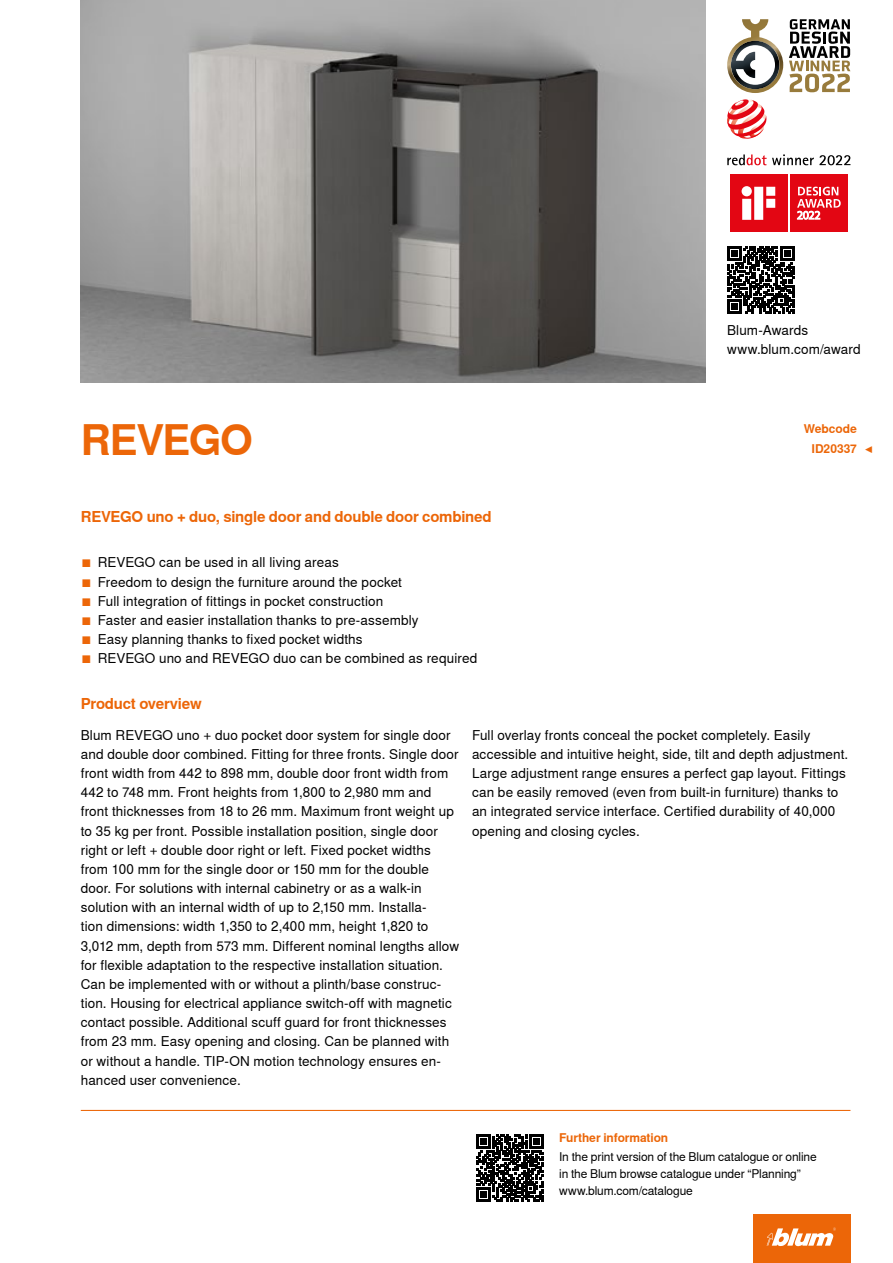
<style>
.page{position:relative;width:893px;height:1263px;background:#fff}
.page>*{position:absolute;margin:0;border:0;box-sizing:border-box;transform-origin:0 0}
.CB_AF_Ueber_Tit2{font:700 42px "Nimbus Sans Global";letter-spacing:-.03em;color:#ec6608}
.CB_AF_Ueber_Ber1o_li{font:700 15px "Nimbus Sans Global";letter-spacing:-.015em;color:#ec6608}
.CB_AF_FliesIMG_li{font:13.5px/19.2px "Nimbus Sans Global";letter-spacing:.01em;color:#000}
.CB_AF_Bes_IMG9{font:13.5px "Nimbus Sans Global";letter-spacing:.01em;color:#000}
.CB_AF_Fliess_li{font:12px "Nimbus Sans Global";letter-spacing:-.01em;color:#000}
.CB_AF_Ueber_Ber2o_li{font:700 12px "Nimbus Sans Global";letter-spacing:-.01em;color:#ec6608}
.CB_AF_Ueber_Ber2o_re{font:700 12px "Nimbus Sans Global";letter-spacing:-.005em;color:#ec6608}
.s1{color:#ec6608}
</style>
<div class="page">
<img style="left:81px;top:0;width:625px;height:383px">
<svg style="left:727px;top:19px;width:56px;height:74px"></svg>
<svg style="left:789px;top:19px;width:61px;height:73px"></svg>
<svg style="left:727px;top:99px;width:39px;height:40px"></svg>
<svg style="left:727px;top:154px;width:123px;height:11px"></svg>
<svg style="left:730px;top:174px;width:118px;height:58px"></svg>
<div style="left:730px;top:175px;width:57px;height:57px;background:#e30613"></div>
<svg style="left:742px;top:186px;width:33px;height:34px"></svg>
<div style="left:790px;top:175px;width:57px;height:57px;background:#e30613"></div>
<svg style="left:797px;top:187px;width:44px;height:33px"></svg>
<div style="left:753px;top:1214px;width:97px;height:49px;background:#ec6608"></div>
<svg style="left:767px;top:1227px;width:69px;height:19px"></svg>
<svg style="left:727px;top:246px;width:67px;height:68px"></svg>
<hr style="left:81px;top:1110px;width:769px;height:1px;background:#ec6608">
<svg style="left:476px;top:1134px;width:67px;height:67px"></svg>
<p class="CB_AF_Ueber_Tit2" style="left:81px;top:416px;width:174px">REVEGO</p>
<p class="CB_AF_Ueber_Ber1o_li" style="left:81px;top:508px;width:412px">REVEGO uno + duo, single door and double door combined</p>
<p class="CB_AF_Bes_IMG9" style="left:81px;top:555px;width:260px"><span class="s1">■</span> REVEGO can be used in all living areas</p>
<p class="CB_AF_Bes_IMG9" style="left:81px;top:574px;width:323px"><span class="s1">■</span> Freedom to design the furniture around the pocket</p>
<p class="CB_AF_Bes_IMG9" style="left:81px;top:593px;width:304px"><span class="s1">■</span> Full integration of fittings in pocket construction</p>
<p class="CB_AF_Bes_IMG9" style="left:81px;top:612px;width:339px"><span class="s1">■</span> Faster and easier installation thanks to pre-assembly</p>
<p class="CB_AF_Bes_IMG9" style="left:81px;top:631px;width:283px"><span class="s1">■</span> Easy planning thanks to fixed pocket widths</p>
<p class="CB_AF_Bes_IMG9" style="left:81px;top:651px;width:398px"><span class="s1">■</span> REVEGO uno and REVEGO duo can be combined as required</p>
<p class="CB_AF_Ueber_Ber1o_li" style="left:81px;top:695px;width:122px">Product overview</p>
<p class="CB_AF_FliesIMG_li" style="left:727px;top:321px;width:83px">Blum-Awards</p>
<p class="CB_AF_FliesIMG_li" style="left:727px;top:340px;width:135px">www.blum.com/award</p>
<p class="CB_AF_Ueber_Ber2o_re" style="left:804px;top:422px;width:55px">Webcode</p>
<p class="CB_AF_Ueber_Ber2o_re" style="left:811px;top:441px;width:47px">ID20337</p>
<p class="CB_AF_Ueber_Ber2o_re" style="left:865px;top:441px;width:11px">◀</p>
<p class="CB_AF_FliesIMG_li" style="left:81px;top:725px;width:380px">Blum REVEGO uno + duo pocket door system for single door and double door combined. Fitting for three fronts. Single door front width from 442 to 898 mm, double door front width from 442 to 748 mm. Front heights from 1,800 to 2,980 mm and front thicknesses from 18 to 26 mm. Maximum front weight up to 35 kg per front. Possible installation position, single door right or left + double door right or left. Fixed pocket widths from 100 mm for the single door or 150 mm for the double door. For solutions with internal cabinetry or as a walk-in solution with an internal width of up to 2,150 mm. Installa-<br>tion dimensions: width 1,350 to 2,400 mm, height 1,820 to 3,012 mm, depth from 573 mm. Different nominal lengths allow for flexible adaptation to the respective installation situation.<br>Can be implemented with or without a plinth/base construc&shy;tion. Housing for electrical appliance switch-off with magnetic contact possible. Additional scuff guard for front thicknesses from 23 mm. Easy opening and closing. Can be planned with or without a handle. TIP-ON motion technology ensures en&shy;hanced user convenience.</p>
<p class="CB_AF_FliesIMG_li" style="left:472px;top:725px;width:378px">Full overlay fronts conceal the pocket completely. Easily accessible and intuitive height, side, tilt and depth adjustment.<br>Large adjustment range ensures a perfect gap layout. Fittings can be easily removed (even from built-in furniture) thanks to an integrated service interface. Certified durability of 40,000 opening and closing cycles.</p>
<p class="CB_AF_Ueber_Ber2o_li" style="left:559px;top:1130px;width:111px">Further information</p>
<p class="CB_AF_Fliess_li" style="left:559px;top:1149px;width:259px">In the print version of the Blum catalogue or online</p>
<p class="CB_AF_Fliess_li" style="left:559px;top:1166px;width:243px">in the Blum browse catalogue under “Planning”</p>
<p class="CB_AF_Fliess_li" style="left:559px;top:1183px;width:135px">www.blum.com/catalogue</p>
</div>
